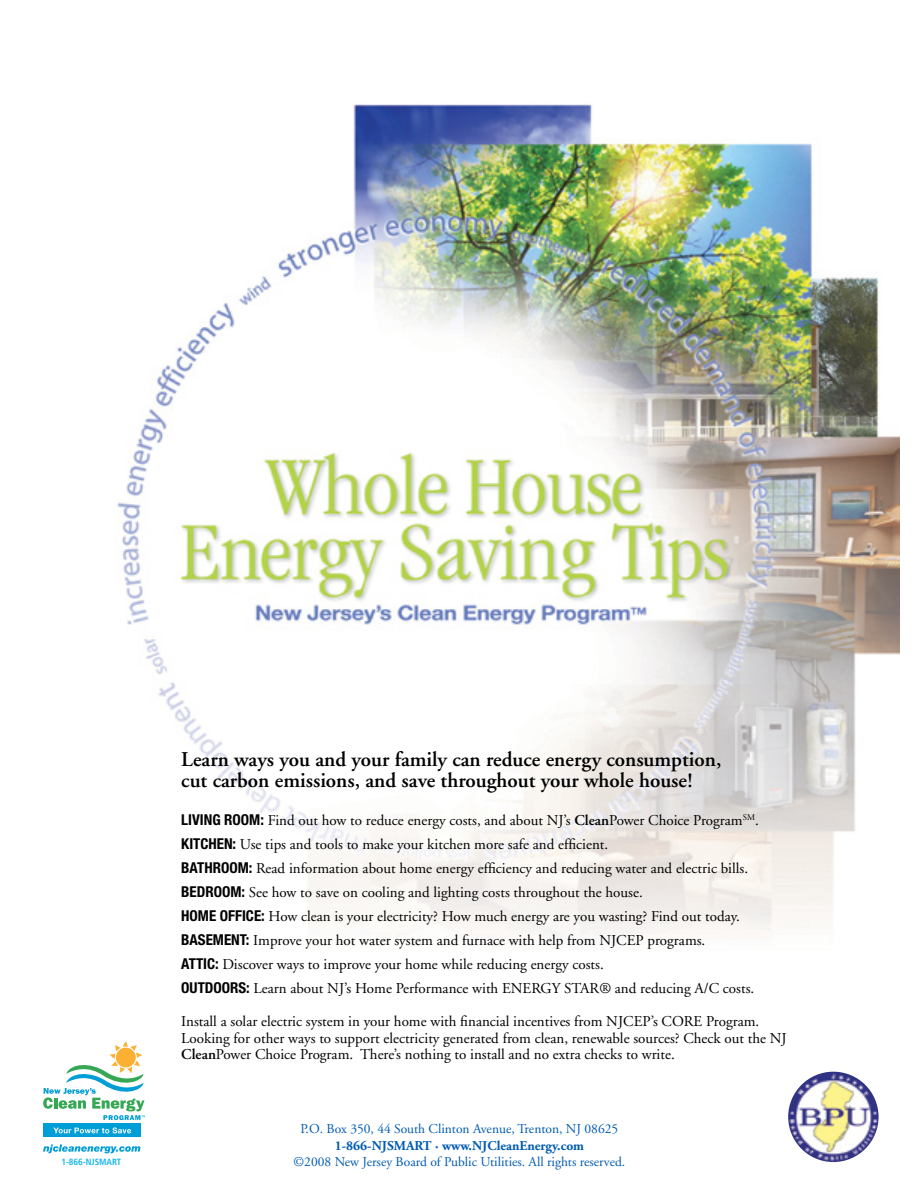
<style>
.page{position:relative;width:918px;height:1188px;background:#fff}
.page>*{position:absolute;margin:0;border:0;box-sizing:border-box;transform-origin:0 0}
.t1{font:600 21px/21px "Adobe Garamond";color:#000}
.t2{font:15px/24px "Adobe Garamond";color:#000}
.t3{font:13.5px "Adobe Garamond";color:#005bb1}
.t4{font:700 13.5px "Adobe Garamond";color:#005bb1}
.t5{font:700 condensed 9px "Frutiger";color:#13b5ea}
.s1{font-family:"Helvetica Neue";font-weight:700;font-stretch:condensed}
.s2{font-weight:600}
</style>
<div class="page">
<img style="left:43px;top:104px;width:857px;height:1058px">
<div style="left:79px;top:1088px;width:75px;height:91px;background:#fff"></div>
<div style="left:44px;top:1124px;width:97px;height:13px;background:#009ed6"></div>
<svg style="left:53px;top:1127px;width:78px;height:6px"></svg>
<svg style="left:43px;top:1144px;width:97px;height:9px"></svg>
<svg style="left:43px;top:1041px;width:102px;height:79px"></svg>
<img style="left:788px;top:1072px;width:91px;height:90px;border-radius:50%">
<p class="t5" style="left:61px;top:1156px;width:61px">1-866-NJSMART</p>
<h1 class="t1" style="left:181px;top:749px;width:542px">Learn ways you and your family can reduce energy consumption, cut carbon emissions, and save throughout your whole house!</h1>
<p class="t2" style="left:181px;top:809px;width:579px"><span class="s1">LIVING ROOM:</span> Find out how to reduce energy costs, and about NJ’s <span class="s2">Clean</span>Power Choice Program<sup>SM</sup>.<br><span class="s1">KITCHEN:</span> Use tips and tools to make your kitchen more safe and efficient.<br><span class="s1">BATHROOM:</span> Read information about home energy efficiency and reducing water and electric bills.<br><span class="s1">BEDROOM:</span> See how to save on cooling and lighting costs throughout the house.<br><span class="s1">HOME OFFICE:</span> How clean is your electricity? How much energy are you wasting? Find out today.<br><span class="s1">BASEMENT:</span> Improve your hot water system and furnace with help from NJCEP programs.<br><span class="s1">ATTIC:</span> Discover ways to improve your home while reducing energy costs.<br><span class="s1">OUTDOORS:</span> Learn about NJ’s Home Performance with ENERGY STAR® and reducing A/C costs.</p>
<p class="t2" style="left:181px;top:1014px;width:607px;line-height:16.5px">Install a solar electric system in your home with financial incentives from NJCEP’s CORE Program.<br>Looking for other ways to support electricity generated from clean, renewable sources? Check out the NJ<br><span class="s2">Clean</span>Power Choice Program. There’s nothing to install and no extra checks to write.</p>
<p class="t3" style="left:301px;top:1122px;width:319px">P.O. Box 350, 44 South Clinton Avenue, Trenton, NJ 08625</p>
<p class="t4" style="left:335px;top:1138px;width:251px">1-866-NJSMART · www.NJCleanEnergy.com</p>
<p class="t3" style="left:294px;top:1154px;width:333px">©2008 New Jersey Board of Public Utilities. All rights reserved.</p>
</div>
